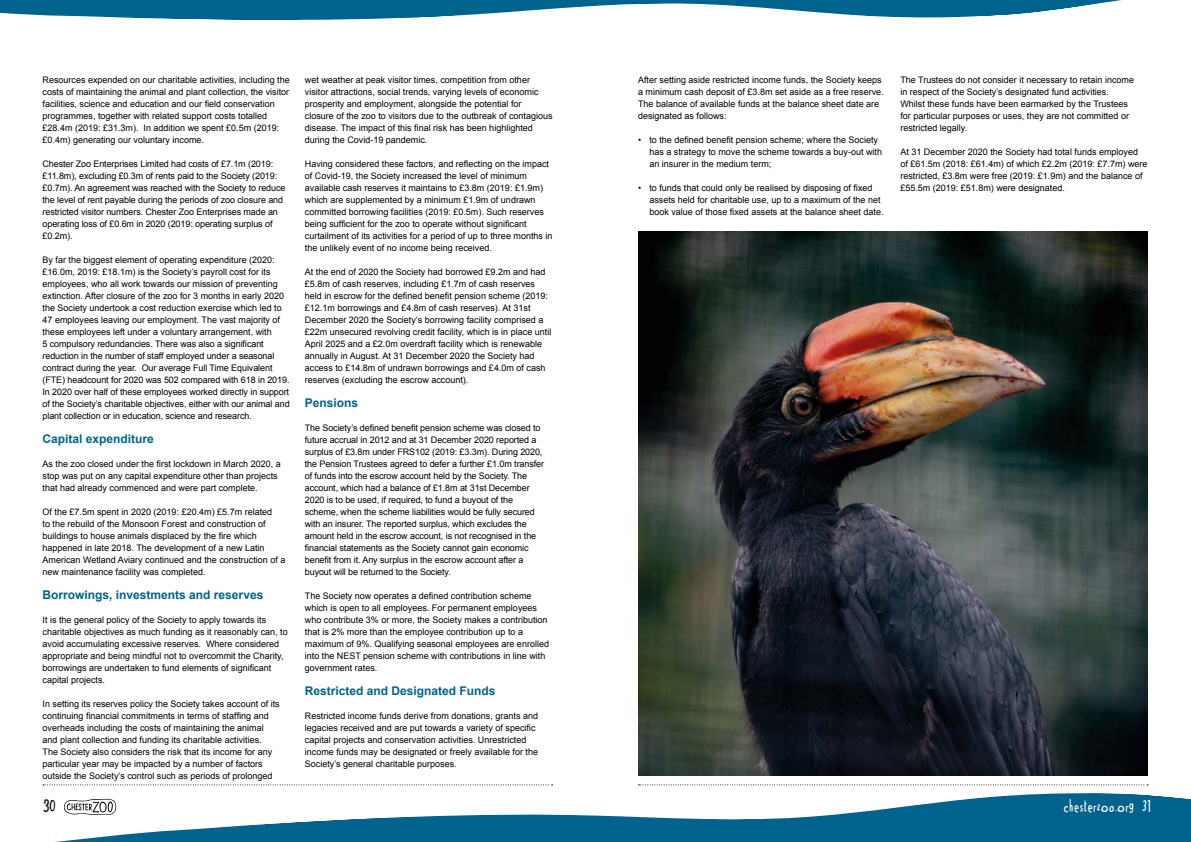
<style>
.page{position:relative;width:1191px;height:842px;background:#fff}
.page>*{position:absolute;margin:0;border:0;box-sizing:border-box;transform-origin:0 0}
.t1{font:700 16.2px "Chester Zoo";color:#fff}
.t2{font:700 16.2px "Chester Zoo";color:#000}
.t3{font:700 12px "Arial";color:#00638e}
.t4{font:9px/12px "Arial";color:#000}
</style>
<div class="page">
<svg style="left:42px;top:785px;width:1149px;height:57px"></svg>
<svg style="left:0;top:0;width:1122px;height:20px"></svg>
<svg style="left:43px;top:784px;width:509px;height:1px"></svg>
<svg style="left:638px;top:784px;width:510px;height:1px"></svg>
<img style="left:638px;top:231px;width:509px;height:544px">
<p class="t4" style="left:43px;top:74px;width:249px">Resources expended on our charitable activities, including the costs of maintaining the animal and plant collection, the visitor facilities, science and education and our field conservation programmes, together with related support costs totalled £28.4m (2019: £31.3m). In addition we spent £0.5m (2019: £0.4m) generating our voluntary income.</p>
<p class="t4" style="left:43px;top:158px;width:244px">Chester Zoo Enterprises Limited had costs of £7.1m (2019: £11.8m), excluding £0.3m of rents paid to the Society (2019: £0.7m). An agreement was reached with the Society to reduce the level of rent payable during the periods of zoo closure and restricted visitor numbers. Chester Zoo Enterprises made an operating loss of £0.6m in 2020 (2019: operating surplus of £0.2m).</p>
<p class="t4" style="left:43px;top:254px;width:249px">By far the biggest element of operating expenditure (2020: £16.0m, 2019: £18.1m) is the Society’s payroll cost for its employees, who all work towards our mission of preventing extinction. After closure of the zoo for 3 months in early 2020 the Society undertook a cost reduction exercise which led to 47 employees leaving our employment. The vast majority of these employees left under a voluntary arrangement, with<br>5 compulsory redundancies. There was also a significant reduction in the number of staff employed under a seasonal contract during the year. Our average Full Time Equivalent (FTE) headcount for 2020 was 502 compared with 618 in 2019.<br>In 2020 over half of these employees worked directly in support of the Society’s charitable objectives, either with our animal and plant collection or in education, science and research.</p>
<h2 class="t3" style="left:43px;top:431px;width:113px">Capital expenditure</h2>
<p class="t4" style="left:43px;top:458px;width:240px">As the zoo closed under the first lockdown in March 2020, a stop was put on any capital expenditure other than projects that had already commenced and were part complete.</p>
<p class="t4" style="left:43px;top:506px;width:244px">Of the £7.5m spent in 2020 (2019: £20.4m) £5.7m related<br>to the rebuild of the Monsoon Forest and construction of buildings to house animals displaced by the fire which happened in late 2018. The development of a new Latin American Wetland Aviary continued and the construction of a new maintenance facility was completed.</p>
<h2 class="t3" style="left:43px;top:587px;width:222px">Borrowings, investments and reserves</h2>
<p class="t4" style="left:43px;top:614px;width:247px">It is the general policy of the Society to apply towards its charitable objectives as much funding as it reasonably can, to avoid accumulating excessive reserves. Where considered appropriate and being mindful not to overcommit the Charity, borrowings are undertaken to fund elements of significant capital projects.</p>
<p class="t4" style="left:43px;top:698px;width:239px">In setting its reserves policy the Society takes account of its continuing financial commitments in terms of staffing and overheads including the costs of maintaining the animal and plant collection and funding its charitable activities.<br>The Society also considers the risk that its income for any particular year may be impacted by a number of factors outside the Society’s control such as periods of prolonged</p>
<h1 class="t2" style="left:43px;top:797px;width:14px">30</h1>
<p class="t4" style="left:305px;top:74px;width:249px">wet weather at peak visitor times, competition from other visitor attractions, social trends, varying levels of economic prosperity and employment, alongside the potential for closure of the zoo to visitors due to the outbreak of contagious disease. The impact of this final risk has been highlighted during the Covid-19 pandemic.</p>
<p class="t4" style="left:305px;top:158px;width:249px">Having considered these factors, and reflecting on the impact of Covid-19, the Society increased the level of minimum available cash reserves it maintains to £3.8m (2019: £1.9m) which are supplemented by a minimum £1.9m of undrawn committed borrowing facilities (2019: £0.5m). Such reserves being sufficient for the zoo to operate without significant curtailment of its activities for a period of up to three months in the unlikely event of no income being received.</p>
<p class="t4" style="left:305px;top:266px;width:248px">At the end of 2020 the Society had borrowed £9.2m and had £5.8m of cash reserves, including £1.7m of cash reserves held in escrow for the defined benefit pension scheme (2019: £12.1m borrowings and £4.8m of cash reserves). At 31st December 2020 the Society’s borrowing facility comprised a £22m unsecured revolving credit facility, which is in place until April 2025 and a £2.0m overdraft facility which is renewable annually in August. At 31 December 2020 the Society had access to £14.8m of undrawn borrowings and £4.0m of cash reserves (excluding the escrow account).</p>
<h2 class="t3" style="left:305px;top:395px;width:55px">Pensions</h2>
<p class="t4" style="left:305px;top:422px;width:241px">The Society’s defined benefit pension scheme was closed to future accrual in 2012 and at 31 December 2020 reported a surplus of £3.8m under FRS102 (2019: £3.3m). During 2020, the Pension Trustees agreed to defer a further £1.0m transfer of funds into the escrow account held by the Society. The account, which had a balance of £1.8m at 31st December 2020 is to be used, if required, to fund a buyout of the scheme, when the scheme liabilities would be fully secured with an insurer. The reported surplus, which excludes the amount held in the escrow account, is not recognised in the financial statements as the Society cannot gain economic benefit from it. Any surplus in the escrow account after a buyout will be returned to the Society.</p>
<p class="t4" style="left:305px;top:590px;width:246px">The Society now operates a defined contribution scheme which is open to all employees. For permanent employees who contribute 3% or more, the Society makes a contribution that is 2% more than the employee contribution up to a maximum of 9%. Qualifying seasonal employees are enrolled into the NEST pension scheme with contributions in line with government rates.</p>
<h2 class="t3" style="left:305px;top:683px;width:192px">Restricted and Designated Funds</h2>
<p class="t4" style="left:305px;top:710px;width:235px">Restricted income funds derive from donations, grants and legacies received and are put towards a variety of specific capital projects and conservation activities. Unrestricted income funds may be designated or freely available for the Society’s general charitable purposes.</p>
<p class="t4" style="left:638px;top:74px;width:247px">After setting aside restricted income funds, the Society keeps a minimum cash deposit of £3.8m set aside as a free reserve.<br>The balance of available funds at the balance sheet date are designated as follows:</p>
<p class="t4" style="left:649px;top:134px;width:234px;text-indent:-11px">• to the defined benefit pension scheme; where the Society has a strategy to move the scheme towards a buy-out with an insurer in the medium term;</p>
<p class="t4" style="left:649px;top:182px;width:236px;text-indent:-11px">• to funds that could only be realised by disposing of fixed assets held for charitable use, up to a maximum of the net book value of those fixed assets at the balance sheet date.</p>
<p class="t4" style="left:900px;top:74px;width:235px">The Trustees do not consider it necessary to retain income in respect of the Society’s designated fund activities.<br>Whilst these funds have been earmarked by the Trustees for particular purposes or uses, they are not committed or restricted legally.</p>
<p class="t4" style="left:900px;top:146px;width:249px">At 31 December 2020 the Society had total funds employed of £61.5m (2018: £61.4m) of which £2.2m (2019: £7.7m) were restricted, £3.8m were free (2019: £1.9m) and the balance of £55.5m (2019: £51.8m) were designated.</p>
<h1 class="t1" style="left:1063px;top:797px;width:89px">chesterzoo.org 31</h1>
</div>
